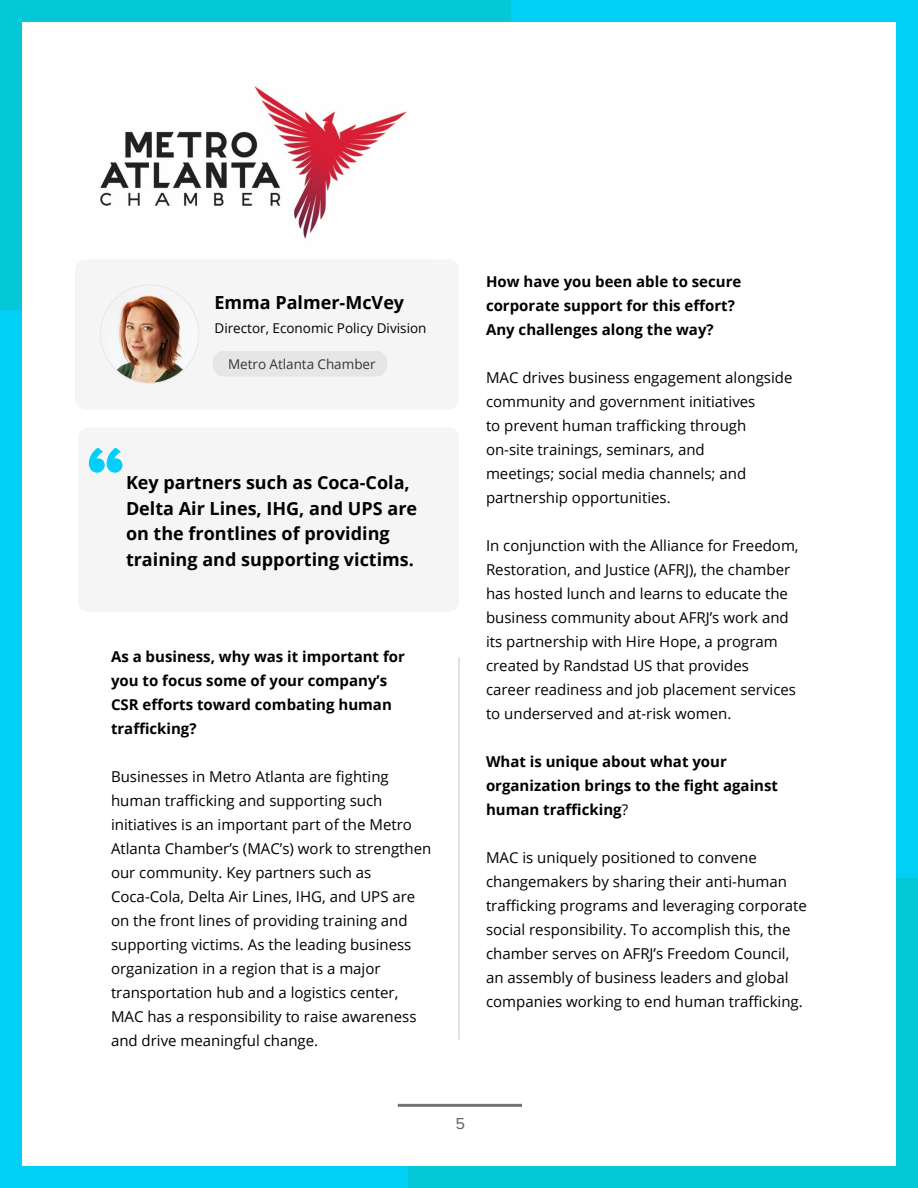
<style>
.page{position:relative;width:918px;height:1188px;background:#fff}
.page>*{position:absolute;margin:0;border:0;box-sizing:border-box;transform-origin:0 0}
.t1{font:900 72px "Proxima Nova";color:#01cff8}
.t2{font:700 18px/25.5px "Open Sans";color:#000}
.t3{font:16.5px "Proxima Nova";color:#636363}
.t4{font:15px/24px "Open Sans";color:#000}
.t5{font:700 15px/24px "Open Sans";color:#000}
.t6{font:13.5px "Open Sans";color:#000}
.t7{font:13.5px "Open Sans";color:#363636}
.s1{font-weight:400}
</style>
<div class="page">
<hr style="left:398px;top:1104px;width:124px;height:3px;background:#737373">
<img style="left:100px;top:86px;width:307px;height:153px">
<div style="left:75px;top:260px;width:384px;height:150px;background:#f5f5f5;border-radius:10px"></div>
<hr style="left:459px;top:657px;width:1px;height:383px;background:#c7c7c7">
<div style="left:0;top:0;width:22px;height:653px;background:#04c7d8"></div>
<div style="left:0;top:310px;width:22px;height:878px;background:#01cff8"></div>
<div style="left:896px;top:535px;width:22px;height:653px;background:#04c7d8"></div>
<div style="left:896px;top:0;width:22px;height:878px;background:#01cff8"></div>
<div style="left:265px;top:1166px;width:653px;height:22px;background:#04c7d8"></div>
<div style="left:0;top:0;width:653px;height:22px;background:#04c7d8"></div>
<div style="left:1px;top:1166px;width:407px;height:22px;background:#01cff8"></div>
<div style="left:511px;top:0;width:407px;height:22px;background:#01cff8"></div>
<img style="left:107px;top:295px;width:90px;height:87px">
<div style="left:213px;top:351px;width:174px;height:25px;background:#e6e6e6;border-radius:10px"></div>
<div style="left:78px;top:428px;width:381px;height:184px;background:#f5f5f5;border-radius:10px"></div>
<h1 class="t1" style="left:87px;top:419px;width:40px">“</h1>
<p class="t2" style="left:214px;top:290px;width:191px">Emma Palmer-McVey</p>
<p class="t6" style="left:214px;top:318px;width:214px">Director, Economic Policy Division</p>
<p class="t7" style="left:228px;top:354px;width:149px">Metro Atlanta Chamber</p>
<p class="t2" style="left:126px;top:470px;width:293px">Key partners such as Coca-Cola,<br>Delta Air Lines, IHG, and UPS are on the frontlines of providing training and supporting victims.</p>
<p class="t5" style="left:111px;top:645px;width:295px">As a business, why was it important for you to focus some of your company’s<br>CSR efforts toward combating human trafficking?</p>
<p class="t4" style="left:111px;top:765px;width:322px">Businesses in Metro Atlanta are fighting human trafficking and supporting such initiatives is an important part of the Metro Atlanta Chamber’s (MAC’s) work to strengthen our community. Key partners such as Coca-Cola, Delta Air Lines, IHG, and UPS are on the front lines of providing training and supporting victims. As the leading business organization in a region that is a major transportation hub and a logistics center, MAC has a responsibility to raise awareness and drive meaningful change.</p>
<p class="t5" style="left:486px;top:270px;width:257px">How have you been able to secure corporate support for this effort?<br>Any challenges along the way?</p>
<p class="t4" style="left:486px;top:366px;width:308px">MAC drives business engagement alongside community and government initiatives<br>to prevent human trafficking through on-site trainings, seminars, and<br>meetings; social media channels; and partnership opportunities.</p>
<p class="t4" style="left:486px;top:534px;width:314px">In conjunction with the Alliance for Freedom, Restoration, and Justice (AFRJ), the chamber has hosted lunch and learns to educate the business community about AFRJ’s work and its partnership with Hire Hope, a program created by Randstad US that provides<br>career readiness and job placement services to underserved and at-risk women.</p>
<p class="t5" style="left:486px;top:750px;width:294px">What is unique about what your organization brings to the fight against human trafficking<span class="s1">?</span></p>
<p class="t4" style="left:486px;top:846px;width:322px">MAC is uniquely positioned to convene changemakers by sharing their anti-human trafficking programs and leveraging corporate social responsibility. To accomplish this, the chamber serves on AFRJ’s Freedom Council, an assembly of business leaders and global companies working to end human trafficking.</p>
<p class="t3" style="left:456px;top:1111px;width:11px">5</p>
</div>
